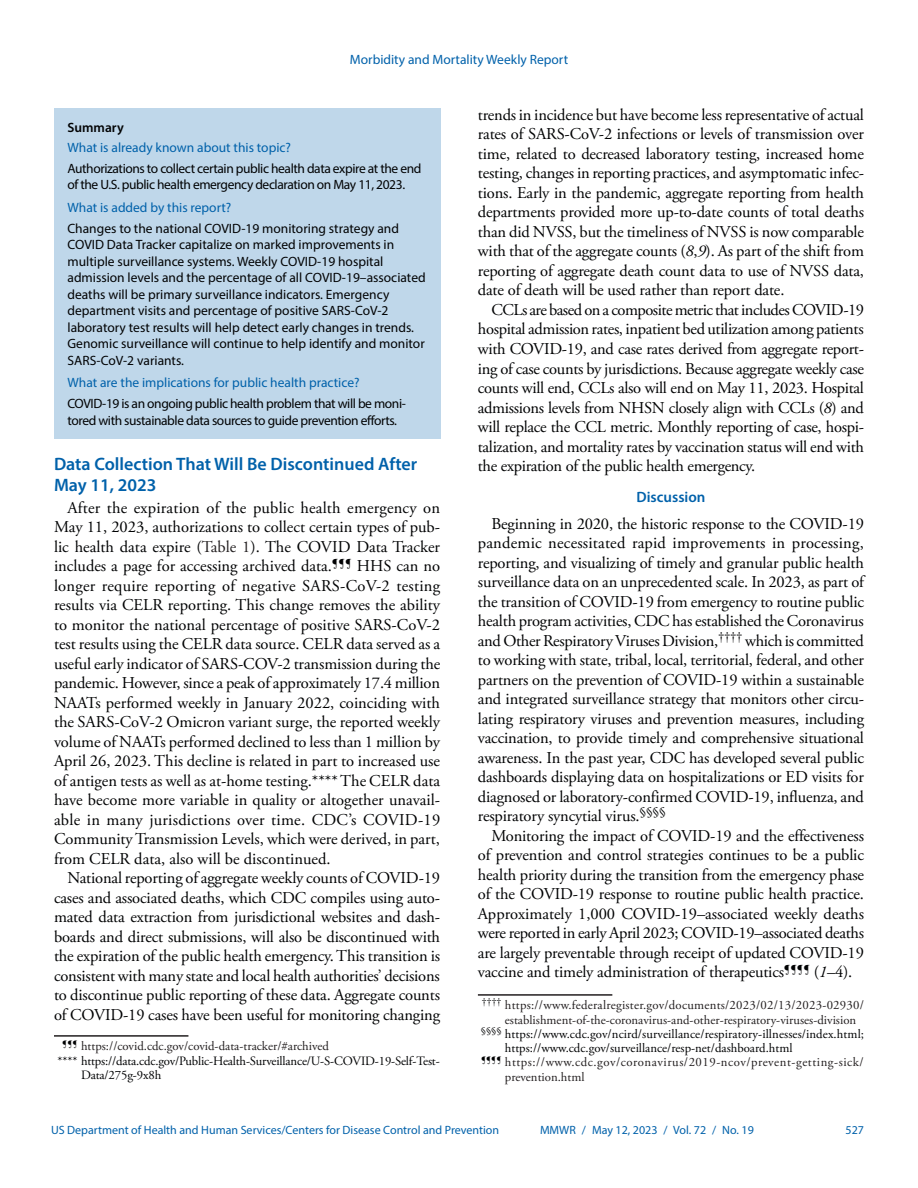
<style>
.page{position:relative;width:918px;height:1188px;background:#fff}
.page>*{position:absolute;margin:0;border:0;box-sizing:border-box;transform-origin:0 0}
.Heading_1{font:600 18px/21px "Myriad Pro";color:#0061aa}
.Paragraph{font:16.5px/19.5px "Adobe Garamond Pro";letter-spacing:-.01em;color:#010203;text-align:justify}
.Discussion_Heading{font:600 15px "Myriad Pro";color:#0061aa}
.Summary_Box_Text{font:13.5px/16.5px "Myriad Pro";color:#010203}
.Summary_Box_Text-2{font:13.5px/16.5px "Myriad Pro";letter-spacing:-.03em;color:#010203}
.Summary_Box_Heading{font:13.5px "Myriad Pro";color:#0061aa}
.Summary_Box_Ttile{font:600 13.5px "Myriad Pro";color:#010203}
.footnote_no_rule_tex{font:12.75px/14.2px "Adobe Garamond Pro";color:#010203}
.footnote_w_rule_text{font:12.75px/14.2px "Adobe Garamond Pro";color:#231f20}
.footnote_no_rule_tex-2{font:12.75px/14.2px "Adobe Garamond Pro";letter-spacing:.04em;color:#231f20}
.t1{font:12px "Myriad Pro";color:#0061aa}
.s1{color:#231f20}
.s2{font-style:italic}
</style>
<div class="page">
<div style="left:54px;top:108px;width:386px;height:330px;background:#bfd7ea"></div>
<hr style="left:54px;top:1035px;width:134px;height:2px;background:#231f20">
<hr style="left:478px;top:994px;width:134px;height:2px;background:#231f20">
<p class="Summary_Box_Heading" style="left:350px;top:51px;width:220px">Morbidity and Mortality Weekly Report</p>
<h1 class="Summary_Box_Ttile" style="left:68px;top:119px;width:58px">Summary</h1>
<h1 class="Summary_Box_Heading" style="left:68px;top:139px;width:225px">What is already known about this topic?</h1>
<p class="Summary_Box_Text-2" style="left:68px;top:160px;width:355px">Authorizations to collect certain public health data expire at the end of the U.S. public health emergency declaration on May 11, 2023.</p>
<h1 class="Summary_Box_Heading" style="left:68px;top:199px;width:165px">What is added by this report?</h1>
<p class="Summary_Box_Text" style="left:68px;top:220px;width:360px">Changes to the national COVID-19 monitoring strategy and COVID Data Tracker capitalize on marked improvements in multiple surveillance systems. Weekly COVID-19 hospital admission levels and the percentage of all COVID-19–associated deaths will be primary surveillance indicators. Emergency department visits and percentage of positive SARS-CoV-2 laboratory test results will help detect early changes in trends.<br>Genomic surveillance will continue to help identify and monitor SARS-CoV-2 variants.</p>
<h1 class="Summary_Box_Heading" style="left:68px;top:375px;width:294px">What are the implications for public health practice?</h1>
<p class="Summary_Box_Text-2" style="left:68px;top:395px;width:340px">COVID-19 is an ongoing public health problem that will be moni&shy;tored with sustainable data sources to guide prevention efforts.</p>
<h1 class="Heading_1" style="left:54px;top:453px;width:365px">Data Collection That Will Be Discontinued After<br>May 11, 2023</h1>
<p class="Paragraph" style="left:54px;top:498px;width:388px;text-indent:13px">After the expiration of the public health emergency on May 11, 2023, authorizations to collect certain types of pub&shy;lic health data expire (<span class="s1">Table 1</span>). The COVID Data Tracker includes a page for accessing archived data.<sup>¶¶¶</sup> HHS can no longer require reporting of negative SARS-CoV-2 testing results via CELR reporting. This change removes the ability to monitor the national percentage of positive SARS-CoV-2 test results using the CELR data source. CELR data served as a useful early indicator of SARS-COV-2 transmission during the pandemic. However, since a peak of approximately 17.4 million NAATs performed weekly in January 2022, coinciding with the SARS-CoV-2 Omicron variant surge, the reported weekly volume of NAATs performed declined to less than 1 million by April 26, 2023. This decline is related in part to increased use of antigen tests as well as at-home testing.**** The CELR data have become more variable in quality or altogether unavail&shy;able in many jurisdictions over time. CDC’s COVID-19<br>Community Transmission Levels, which were derived, in part, from CELR data, also will be discontinued.</p>
<p class="Paragraph" style="left:54px;top:869px;width:388px;text-indent:13px">National reporting of aggregate weekly counts of COVID-19 cases and associated deaths, which CDC compiles using auto&shy;mated data extraction from jurisdictional websites and dash&shy;boards and direct submissions, will also be discontinued with the expiration of the public health emergency. This transition is consistent with many state and local health authorities’ decisions to discontinue public reporting of these data. Aggregate counts of COVID-19 cases have been useful for monitoring changing</p>
<p class="footnote_w_rule_text" style="left:62px;top:1040px;width:268px"><sup>¶¶¶</sup> https://covid.cdc.gov/covid-data-tracker/#archived</p>
<p class="footnote_no_rule_tex" style="left:81px;top:1054px;width:360px;text-indent:-23px">**** https://data.cdc.gov/Public-Health-Surveillance/U-S-COVID-19-Self-Test-<br>Data/275g-9x8h</p>
<p class="Paragraph" style="left:478px;top:106px;width:388px">trends in incidence but have become less representative of actual rates of SARS-CoV-2 infections or levels of transmission over time, related to decreased laboratory testing, increased home testing, changes in reporting practices, and asymptomatic infec&shy;tions. Early in the pandemic, aggregate reporting from health departments provided more up-to-date counts of total deaths than did NVSS, but the timeliness of NVSS is now comparable with that of the aggregate counts (<span class="s2">8</span>,<span class="s2">9</span>). As part of the shift from reporting of aggregate death count data to use of NVSS data, date of death will be used rather than report date.</p>
<p class="Paragraph" style="left:478px;top:301px;width:388px;text-indent:13px">CCLs are based on a composite metric that includes COVID-19 hospital admission rates, inpatient bed utilization among patients with COVID-19, and case rates derived from aggregate report&shy;ing of case counts by jurisdictions. Because aggregate weekly case counts will end, CCLs also will end on May 11, 2023. Hospital admissions levels from NHSN closely align with CCLs (<span class="s2">8</span>) and will replace the CCL metric. Monthly reporting of case, hospi&shy;talization, and mortality rates by vaccination status will end with the expiration of the public health emergency.</p>
<h1 class="Discussion_Heading" style="left:636px;top:488px;width:71px">Discussion</h1>
<p class="Paragraph" style="left:478px;top:514px;width:388px;text-indent:14px">Beginning in 2020, the historic response to the COVID-19 pandemic necessitated rapid improvements in processing, reporting, and visualizing of timely and granular public health surveillance data on an unprecedented scale. In 2023, as part of the transition of COVID-19 from emergency to routine public health program activities, CDC has established the Coronavirus and Other Respiratory Viruses Division,<sup>††††</sup> which is committed to working with state, tribal, local, territorial, federal, and other partners on the prevention of COVID-19 within a sustainable and integrated surveillance strategy that monitors other circu&shy;lating respiratory viruses and prevention measures, including vaccination, to provide timely and comprehensive situational awareness. In the past year, CDC has developed several public dashboards displaying data on hospitalizations or ED visits for diagnosed or laboratory-confirmed COVID-19, influenza, and respiratory syncytial virus.<sup>§§§§</sup></p>
<p class="Paragraph" style="left:478px;top:826px;width:388px;text-indent:13px">Monitoring the impact of COVID-19 and the effectiveness of prevention and control strategies continues to be a public health priority during the transition from the emergency phase of the COVID-19 response to routine public health practice.<br>Approximately 1,000 COVID-19–associated weekly deaths were reported in early April 2023; COVID-19–associated deaths are largely preventable through receipt of updated COVID-19 vaccine and timely administration of therapeutics<sup>¶¶¶¶</sup> (<span class="s2">1</span>–4).</p>
<p class="footnote_w_rule_text" style="left:505px;top:999px;width:361px;text-indent:-23px"><sup>††††</sup> https://www.federalregister.gov/documents/2023/02/13/2023-02930/ establishment-of-the-coronavirus-and-other-respiratory-viruses-division</p>
<p class="footnote_no_rule_tex" style="left:505px;top:1027px;width:361px;text-indent:-24px"><sup>§§§§</sup> https://www.cdc.gov/ncird/surveillance/respiratory-illnesses/index.html; https://www.cdc.gov/surveillance/resp-net/dashboard.html</p>
<p class="footnote_no_rule_tex-2" style="left:505px;top:1056px;width:360px;text-indent:-24px"><sup>¶¶¶¶</sup> https://www.cdc.gov/coronavirus/2019-ncov/prevent-getting-sick/ prevention.html</p>
<p class="t1" style="left:51px;top:1123px;width:450px">US Department of Health and Human Services/Centers for Disease Control and Prevention</p>
<p class="t1" style="left:540px;top:1123px;width:215px">MMWR / May 12, 2023 / Vol. 72 / No. 19</p>
<p class="t1" style="left:846px;top:1123px;width:20px">527</p>
</div>
